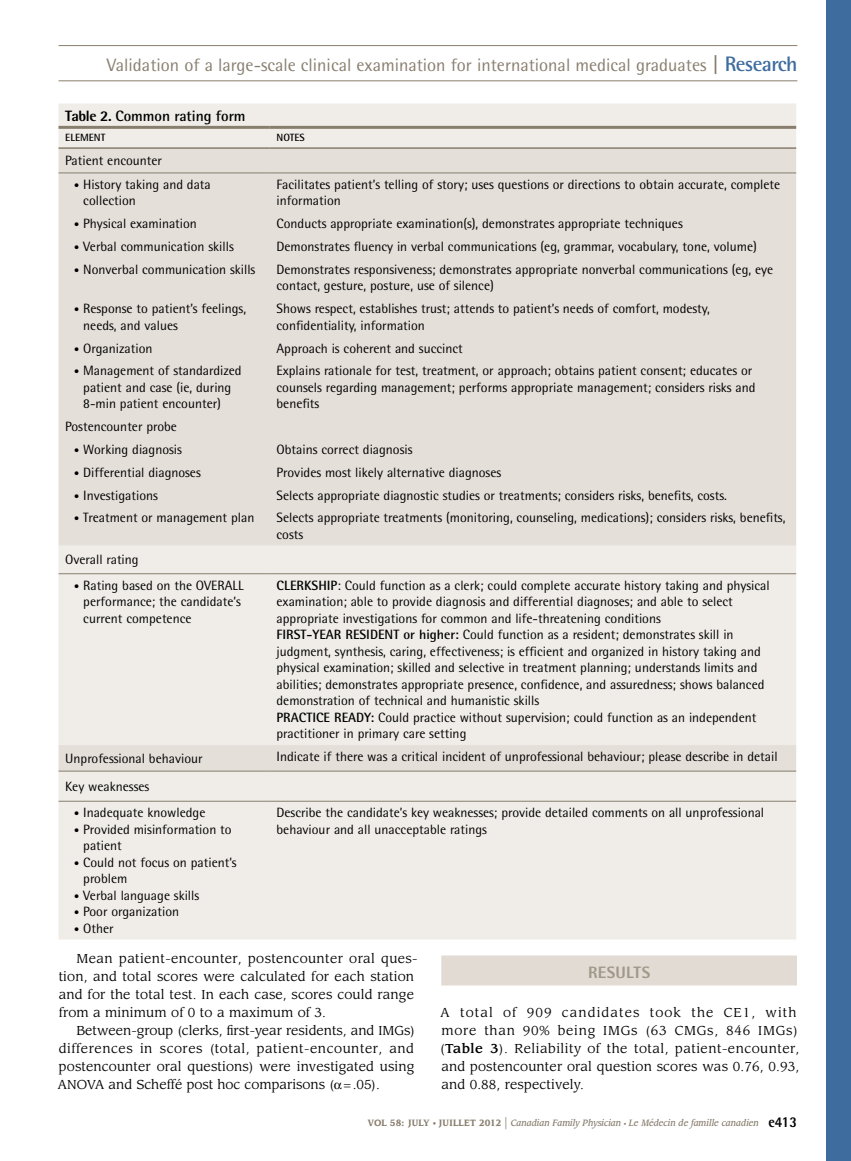
<style>
.page{position:relative;width:851px;height:1161px;background:#fff}
.page>*{position:absolute;margin:0;border:0;box-sizing:border-box;transform-origin:0 0}
.t1{font:18px "Rotis Semi Sans Std";color:#887e6e}
.t2{font:800 16.5px "Rotis Semi Sans Std";letter-spacing:.015em;color:#a2988a}
.t3{font:700 15px "Rotis Semi Sans Std";color:#000}
.t4{font:13.5px/16.5px "Rotis Semi Sans Std";color:#000}
.t5{font:12.75px/18px "Leawood Std";letter-spacing:.01em;color:#000}
.t6{font:12.75px/18px "Leawood Std";letter-spacing:.035em;color:#000}
.t7{font:700 10.5px "Rotis Semi Sans Std";color:#000}
.t8{font:italic 500 9px "Leawood Std";color:#887e6e;scale:.9 1}
.s1{font-weight:700;font-size:21px}
.s2{font-weight:700;font-size:21px;color:#3f6c9f}
.s3{font-weight:800}
.s4{font-weight:300;font-size:10.5px}
.s5{font-weight:700}
.s6{font-weight:500}
.s7{font-weight:700;font-style:normal}
.s8{font-weight:700;font-style:normal;font-size:7.5px}
.s9{font-weight:400;font-style:normal;font-size:15px}
.s10{font-style:normal;font-size:6px}
.s11{font-family:"Rotis Semi Sans Std";font-weight:800;font-style:normal;font-size:15px;color:#000}
</style>
<div class="page">
<div style="left:826px;top:0;width:24px;height:1161px;background:#3f6c9f"></div>
<hr style="left:58px;top:45px;width:739px;height:1px;background:#887e6e">
<hr style="left:58px;top:80px;width:739px;height:1px;background:#887e6e">
<div style="left:441px;top:956px;width:355px;height:30px;background:#e1dbd4"></div>
<div style="left:58px;top:104px;width:738px;height:836px;background:#f0ede9"></div>
<svg style="left:58px;top:149px;width:738px;height:622px;background:#e7e3de"></svg>
<hr style="left:58px;top:126px;width:212px;height:3px;background:#887e6e">
<hr style="left:270px;top:126px;width:526px;height:3px;background:#887e6e">
<hr style="left:58px;top:147px;width:212px;height:2px;background:#887e6e">
<hr style="left:270px;top:147px;width:526px;height:2px;background:#887e6e">
<hr style="left:58px;top:173px;width:212px;height:1px;background:#887e6e">
<hr style="left:270px;top:173px;width:526px;height:1px;background:#887e6e">
<hr style="left:58px;top:573px;width:212px;height:1px;background:#887e6e">
<hr style="left:270px;top:573px;width:526px;height:1px;background:#887e6e">
<hr style="left:58px;top:771px;width:212px;height:1px;background:#887e6e">
<hr style="left:270px;top:771px;width:526px;height:1px;background:#887e6e">
<hr style="left:58px;top:801px;width:212px;height:1px;background:#887e6e">
<hr style="left:270px;top:801px;width:526px;height:1px;background:#887e6e">
<h1 class="t1" style="left:107px;top:55px;width:692px">Validation of a large-scale clinical examination for international medical graduates <span class="s1">|</span> <span class="s2">Research</span></h1>
<p class="t3" style="left:65px;top:106px;width:182px"><span class="s3">Table 2.</span> Common rating form</p>
<p class="t7" style="left:65px;top:131px;width:42px">ELEMENT</p>
<p class="t7" style="left:276px;top:131px;width:30px">NOTES</p>
<p class="t4" style="left:65px;top:152px;width:98px">Patient encounter</p>
<p class="t4" style="left:83px;top:176px;width:129px;text-indent:-9px"><span class="s4">•</span> History taking and data collection</p>
<p class="t4" style="left:276px;top:176px;width:505px">Facilitates patient’s telling of story; uses questions or directions to obtain accurate, complete information</p>
<p class="t4" style="left:74px;top:215px;width:124px"><span class="s4">•</span> Physical examination</p>
<p class="t4" style="left:276px;top:215px;width:408px">Conducts appropriate examination(s), demonstrates appropriate techniques</p>
<p class="t4" style="left:74px;top:238px;width:161px"><span class="s4">•</span> Verbal communication skills</p>
<p class="t4" style="left:276px;top:238px;width:482px">Demonstrates fluency in verbal communications (eg, grammar, vocabulary, tone, volume)</p>
<p class="t4" style="left:74px;top:261px;width:182px"><span class="s4">•</span> Nonverbal communication skills</p>
<p class="t4" style="left:276px;top:261px;width:498px">Demonstrates responsiveness; demonstrates appropriate nonverbal communications (eg, eye contact, gesture, posture, use of silence)</p>
<p class="t4" style="left:83px;top:300px;width:164px;text-indent:-9px"><span class="s4">•</span> Response to patient’s feelings, needs, and values</p>
<p class="t4" style="left:276px;top:300px;width:435px">Shows respect, establishes trust; attends to patient’s needs of comfort, modesty, confidentiality, information</p>
<p class="t4" style="left:74px;top:340px;width:80px"><span class="s4">•</span> Organization</p>
<p class="t4" style="left:276px;top:340px;width:188px">Approach is coherent and succinct</p>
<p class="t4" style="left:83px;top:362px;width:160px;text-indent:-9px"><span class="s4">•</span> Management of standardized patient and case (ie, during<br>8-min patient encounter)</p>
<p class="t4" style="left:276px;top:362px;width:480px">Explains rationale for test, treatment, or approach; obtains patient consent; educates or counsels regarding management; performs appropriate management; considers risks and benefits</p>
<p class="t4" style="left:65px;top:418px;width:113px">Postencounter probe</p>
<p class="t4" style="left:74px;top:441px;width:109px"><span class="s4">•</span> Working diagnosis</p>
<p class="t4" style="left:276px;top:441px;width:137px">Obtains correct diagnosis</p>
<p class="t4" style="left:74px;top:464px;width:128px"><span class="s4">•</span> Differential diagnoses</p>
<p class="t4" style="left:276px;top:464px;width:226px">Provides most likely alternative diagnoses</p>
<p class="t4" style="left:74px;top:487px;width:85px"><span class="s4">•</span> Investigations</p>
<p class="t4" style="left:276px;top:487px;width:452px">Selects appropriate diagnostic studies or treatments; considers risks, benefits, costs.</p>
<p class="t4" style="left:74px;top:510px;width:181px"><span class="s4">•</span> Treatment or management plan</p>
<p class="t4" style="left:276px;top:510px;width:510px">Selects appropriate treatments (monitoring, counseling, medications); considers risks, benefits, costs</p>
<p class="t4" style="left:65px;top:551px;width:75px">Overall rating</p>
<p class="t4" style="left:83px;top:577px;width:162px;text-indent:-9px"><span class="s4">•</span> Rating based on the OVERALL performance; the candidate’s current competence</p>
<p class="t4" style="left:276px;top:577px;width:495px"><span class="s5">CLERKSHIP</span>: Could function as a clerk; could complete accurate history taking and physical examination; able to provide diagnosis and differential diagnoses; and able to select appropriate investigations for common and life-threatening conditions<br><span class="s5">FIRST-YEAR RESIDENT or higher:</span> Could function as a resident; demonstrates skill in judgment, synthesis, caring, effectiveness; is efficient and organized in history taking and physical examination; skilled and selective in treatment planning; understands limits and abilities; demonstrates appropriate presence, confidence, and assuredness; shows balanced demonstration of technical and humanistic skills<br><span class="s5">PRACTICE READY:</span> Could practice without supervision; could function as an independent practitioner in primary care setting</p>
<p class="t4" style="left:65px;top:750px;width:139px">Unprofessional behaviour</p>
<p class="t4" style="left:276px;top:748px;width:502px">Indicate if there was a critical incident of unprofessional behaviour; please describe in detail</p>
<p class="t4" style="left:65px;top:778px;width:85px">Key weaknesses</p>
<p class="t4" style="left:74px;top:804px;width:133px"><span class="s4">•</span> Inadequate knowledge</p>
<p class="t4" style="left:83px;top:821px;width:150px;text-indent:-9px"><span class="s4">•</span> Provided misinformation to patient</p>
<p class="t4" style="left:83px;top:854px;width:155px;text-indent:-9px"><span class="s4">•</span> Could not focus on patient’s problem</p>
<p class="t4" style="left:74px;top:887px;width:126px"><span class="s4">•</span> Verbal language skills</p>
<p class="t4" style="left:74px;top:903px;width:106px"><span class="s4">•</span> Poor organization</p>
<p class="t4" style="left:74px;top:920px;width:41px"><span class="s4">•</span> Other</p>
<p class="t4" style="left:276px;top:804px;width:489px">Describe the candidate’s key weaknesses; provide detailed comments on all unprofessional behaviour and all unacceptable ratings</p>
<p class="t5" style="left:59px;top:950px;width:360px;text-indent:18px">Mean patient-encounter, postencounter oral ques&shy;tion, and total scores were calculated for each station and for the total test. In each case, scores could range from a minimum of 0 to a maximum of 3.</p>
<p class="t5" style="left:57px;top:1022px;width:359px;text-align:justify;text-indent:19px">Between-group (clerks, first-year residents, and IMGs) differences in scores (total, patient-encounter, and postencounter oral questions) were investigated using ANOVA and Scheffé post hoc comparisons ( =.05).</p>
<p class="t2" style="left:588px;top:962px;width:64px">RESULTS</p>
<p class="t6" style="left:440px;top:1004px;width:361px">A total of 909 candidates took the CE1, with more than 90% being IMGs (63 CMGs, 846 IMGs) (<span class="s6">Table 3</span>). Reliability of the total, patient-encounter, and postencounter oral question scores was 0.76, 0.93, and 0.88, respectively.</p>
<p class="t8" style="left:368px;top:1118px;width:478px"><span class="s7">Vol 58: JuLY</span> <span class="s8">•</span> <span class="s7">JUILL ET 2012</span> <span class="s9">|</span> Canadian Family Physician <span class="s10">•</span> Le Médecin de famille canadien <span class="s11">e413</span></p>
</div>
